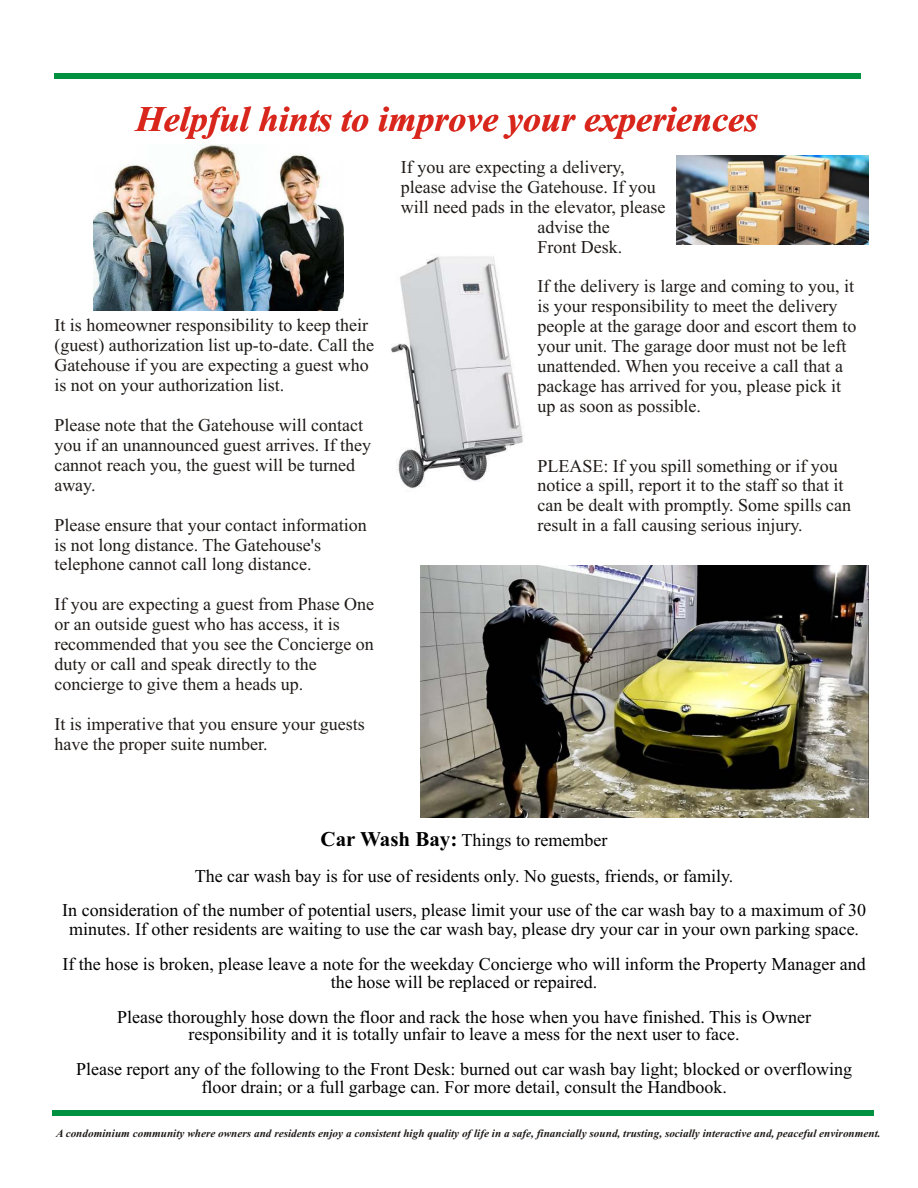
<style>
.page{position:relative;width:918px;height:1188px;background:#fff}
.page>*{position:absolute;margin:0;border:0;box-sizing:border-box;transform-origin:0 0}
.t1{font:italic 700 36px "Times New Roman";color:#d9261c}
.t2{font:18px/20px "Times New Roman";color:#1f1a17}
.t3{font:18px/34.7px "Times New Roman";color:#000;text-align:center}
.t4{font:italic 700 11.25px "Times New Roman";color:#1f1a17}
.s1{font-weight:700;font-size:21px}
</style>
<div class="page">
<img style="left:93px;top:144px;width:251px;height:167px">
<div style="left:54px;top:73px;width:806px;height:6px;background:#009140"></div>
<div style="left:52px;top:1110px;width:821px;height:6px;background:#009140"></div>
<img style="left:677px;top:156px;width:191px;height:88px">
<img style="left:391px;top:256px;width:133px;height:233px">
<img style="left:420px;top:565px;width:449px;height:253px">
<h1 class="t1" style="left:136px;top:106px;width:624px">Helpful hints to improve your experiences</h1>
<p class="t2" style="left:54px;top:317px;width:321px">It is homeowner responsibility to keep their (guest) authorization list up-to-date. Call the Gatehouse if you are expecting a guest who is not on your authorization list.</p>
<p class="t2" style="left:54px;top:417px;width:318px">Please note that the Gatehouse will contact you if an unannounced guest arrives. If they cannot reach you, the guest will be turned away.</p>
<p class="t2" style="left:54px;top:516px;width:314px">Please ensure that your contact information is not long distance. The Gatehouse's telephone cannot call long distance.</p>
<p class="t2" style="left:54px;top:596px;width:321px">If you are expecting a guest from Phase One or an outside guest who has access, it is recommended that you see the Concierge on duty or call and speak directly to the concierge to give them a heads up.</p>
<p class="t2" style="left:54px;top:716px;width:312px">It is imperative that you ensure your guests have the proper suite number.</p>
<p class="t2" style="left:401px;top:159px;width:225px">If you are expecting a delivery,</p>
<p class="t2" style="left:401px;top:179px;width:256px">please advise the Gatehouse. If you</p>
<p class="t2" style="left:401px;top:198px;width:266px">will need pads in the elevator, please</p>
<p class="t2" style="left:537px;top:218px;width:74px">advise the</p>
<p class="t2" style="left:537px;top:238px;width:86px">Front Desk.</p>
<p class="t2" style="left:537px;top:278px;width:320px">If the delivery is large and coming to you, it is your responsibility to meet the delivery people at the garage door and escort them to your unit. The garage door must not be left unattended. When you receive a call that a package has arrived for you, please pick it up as soon as possible.</p>
<p class="t2" style="left:537px;top:457px;width:315px">PLEASE: If you spill something or if you notice a spill, report it to the staff so that it can be dealt with promptly. Some spills can result in a fall causing serious injury.</p>
<p class="t3" style="left:62px;top:825px;width:805px"><span class="s1">Car Wash Bay:</span> Things to remember<br>The car wash bay is for use of residents only. No guests, friends, or family.<br>In consideration of the number of potential users, please limit your use of the car wash bay to a maximum of 30</p>
<p class="t3" style="left:62px;top:913px;width:805px">minutes. If other residents are waiting to use the car wash bay, please dry your car in your own parking space.<br>If the hose is broken, please leave a note for the weekday Concierge who will inform the Property Manager and</p>
<p class="t3" style="left:117px;top:966px;width:696px">the hose will be replaced or repaired.<br>Please thoroughly hose down the floor and rack the hose when you have finished. This is Owner</p>
<p class="t3" style="left:76px;top:1019px;width:777px">responsibility and it is totally unfair to leave a mess for the next user to face.<br>Please report any of the following to the Front Desk: burned out car wash bay light; blocked or overflowing</p>
<p class="t3" style="left:201px;top:1072px;width:527px">floor drain; or a full garbage can. For more detail, consult the Handbook.</p>
<p class="t4" style="left:56px;top:1130px;width:826px">A condominium community where owners and residents enjoy a consistent high quality of life in a safe, financially sound, trusting, socially interactive and, peaceful environment.</p>
</div>
